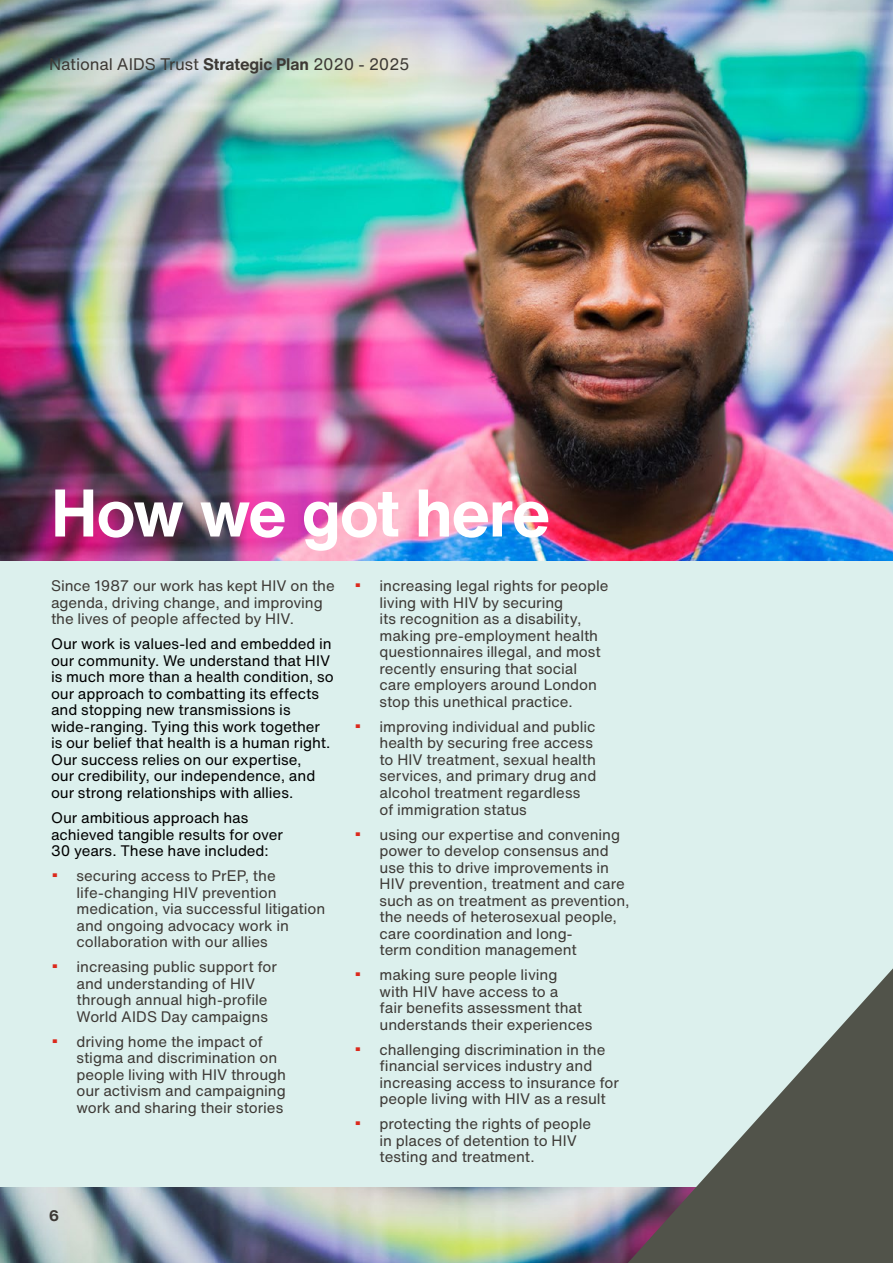
<style>
.page{position:relative;width:893px;height:1263px;background:#fff}
.page>*{position:absolute;margin:0;border:0;box-sizing:border-box;transform-origin:0 0}
.Headline{font:700 66px "Helvetica Now Text";letter-spacing:-.025em;color:#fff}
.t1{font:16.5px "Helvetica Now Text";letter-spacing:-.01em;color:#3d3935}
.Body{font:15px/16.5px "Helvetica Now Text";letter-spacing:-.005em;color:#3d3935}
.t2{font:15px/16.5px "Helvetica Now Text";letter-spacing:-.005em;color:#000}
.t3{font:700 15px "Helvetica Now Text";color:#3d3935}
.s1{font-weight:700}
.s2{font-size:21px;color:#db291c}
</style>
<div class="page">
<img style="left:0;top:1186px;width:628px;height:77px">
<img style="left:0;top:0;width:893px;height:561px">
<div style="left:0;top:561px;width:893px;height:625px;background:#dcf0ed"></div>
<svg style="left:628px;top:968px;width:265px;height:295px;fill:#51534c"></svg>
<p class="t1" style="left:49px;top:51px;width:362px">National AIDS Trust <span class="s1">Strategic Plan</span> 2020 - 2025</p>
<p class="Headline" style="left:51px;top:463px;width:501px">How we got here</p>
<p class="Body" style="left:51px;top:577px;width:285px">Since 1987 our work has kept HIV on the agenda, driving change, and improving the lives of people affected by HIV.</p>
<p class="t2" style="left:51px;top:635px;width:284px">Our work is values-led and embedded in our community. We understand that HIV is much more than a health condition, so our approach to combatting its effects and stopping new transmissions is wide-ranging. Tying this work together is our belief that health is a human right.<br>Our success relies on our expertise,<br>our credibility, our independence, and our strong relationships with allies.</p>
<p class="t2" style="left:51px;top:809px;width:234px">Our ambitious approach has achieved tangible results for over<br>30 years. These have included:</p>
<p class="Body" style="left:77px;top:867px;width:250px;text-indent:-26px"><span class="s2">•</span> securing access to PrEP, the life-changing HIV prevention medication, via successful litigation and ongoing advocacy work in collaboration with our allies</p>
<p class="Body" style="left:77px;top:958px;width:202px;text-indent:-26px"><span class="s2">•</span> increasing public support for and understanding of HIV through annual high-profile<br>World AIDS Day campaigns</p>
<p class="Body" style="left:77px;top:1032px;width:211px;text-indent:-26px"><span class="s2">•</span> driving home the impact of stigma and discrimination on people living with HIV through our activism and campaigning work and sharing their stories</p>
<p class="Body" style="left:379px;top:577px;width:230px;text-indent:-26px"><span class="s2">•</span> increasing legal rights for people living with HIV by securing<br>its recognition as a disability, making pre-employment health questionnaires illegal, and most recently ensuring that social care employers around London stop this unethical practice.</p>
<p class="Body" style="left:379px;top:718px;width:218px;text-indent:-26px"><span class="s2">•</span> improving individual and public health by securing free access to HIV treatment, sexual health services, and primary drug and alcohol treatment regardless of immigration status</p>
<p class="Body" style="left:379px;top:825px;width:252px;text-indent:-26px"><span class="s2">•</span> using our expertise and convening power to develop consensus and use this to drive improvements in<br>HIV prevention, treatment and care such as on treatment as prevention, the needs of heterosexual people, care coordination and long-<br>term condition management</p>
<p class="Body" style="left:379px;top:966px;width:214px;text-indent:-26px"><span class="s2">•</span> making sure people living<br>with HIV have access to a<br>fair benefits assessment that understands their experiences</p>
<p class="Body" style="left:379px;top:1040px;width:241px;text-indent:-26px"><span class="s2">•</span> challenging discrimination in the financial services industry and increasing access to insurance for people living with HIV as a result</p>
<p class="Body" style="left:379px;top:1115px;width:213px;text-indent:-26px"><span class="s2">•</span> protecting the rights of people in places of detention to HIV testing and treatment.</p>
<p class="t3" style="left:49px;top:1204px;width:11px">6</p>
</div>
